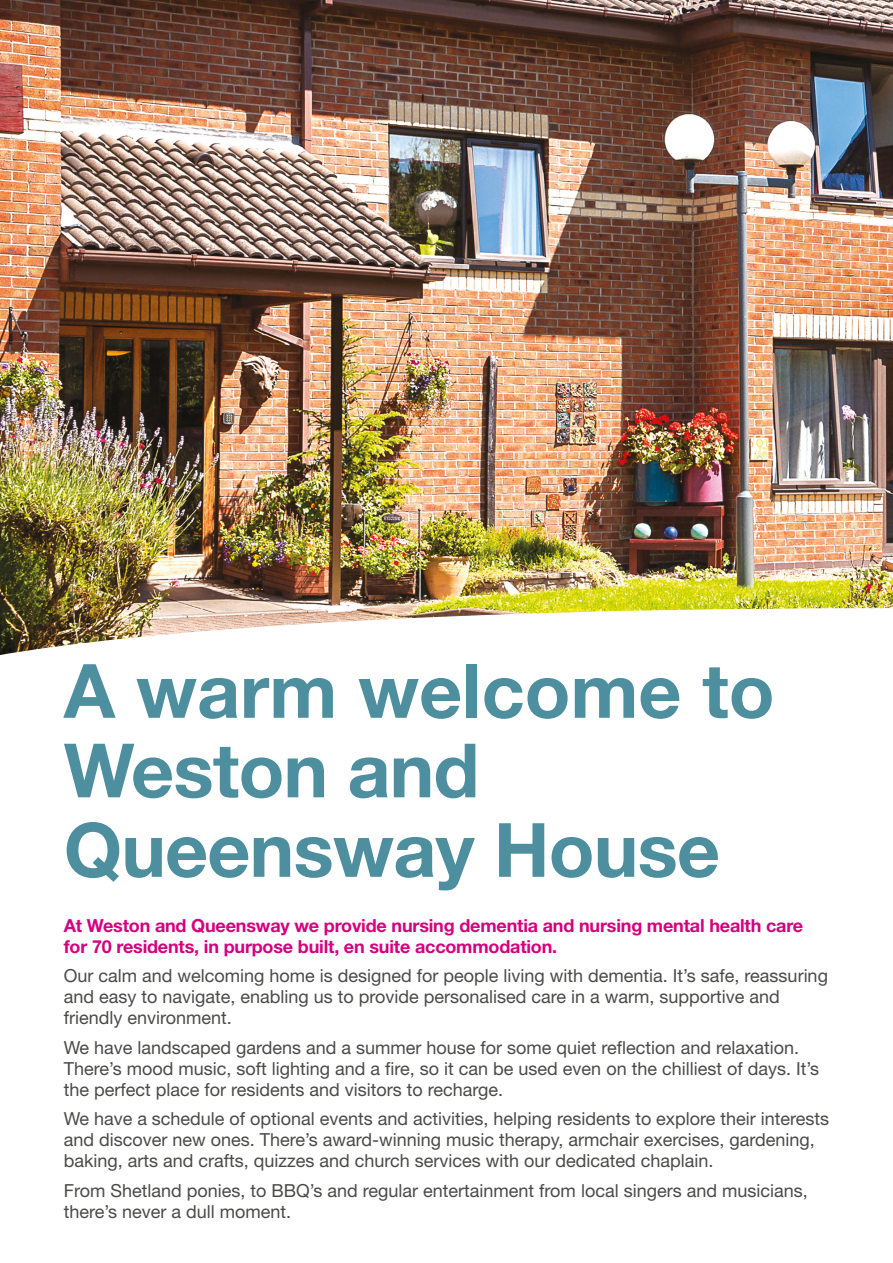
<style>
.page{position:relative;width:893px;height:1263px;background:#fff}
.page>*{position:absolute;margin:0;border:0;box-sizing:border-box;transform-origin:0 0}
.t1{font:700 75px/79.5px "Helvetica Neue";letter-spacing:-.01em;color:#4d8f9f}
.t2{font:18px/21px "Helvetica Neue";color:#4a4a49}
.t3{font:700 18px/21px "Helvetica Neue";letter-spacing:-.01em;color:#d4007f}
</style>
<div class="page">
<img style="left:0;top:0;width:893px;height:608px">
<img style="left:0;top:608px;width:892px;height:47px">
<p class="t1" style="left:64px;top:650px;width:712px">A warm welcome to<br>Weston and<br>Queensway House</p>
<p class="t3" style="left:64px;top:914px;width:741px">At Weston and Queensway we provide nursing dementia and nursing mental health care for 70 residents, in purpose built, en suite accommodation.</p>
<p class="t2" style="left:64px;top:965px;width:766px">Our calm and welcoming home is designed for people living with dementia. It’s safe, reassuring and easy to navigate, enabling us to provide personalised care in a warm, supportive and friendly environment.</p>
<p class="t2" style="left:64px;top:1037px;width:757px">We have landscaped gardens and a summer house for some quiet reflection and relaxation.<br>There’s mood music, soft lighting and a fire, so it can be used even on the chilliest of days. It’s the perfect place for residents and visitors to recharge.</p>
<p class="t2" style="left:64px;top:1108px;width:767px">We have a schedule of optional events and activities, helping residents to explore their interests and discover new ones. There’s award-winning music therapy, armchair exercises, gardening, baking, arts and crafts, quizzes and church services with our dedicated chaplain.</p>
<p class="t2" style="left:64px;top:1180px;width:745px">From Shetland ponies, to BBQ’s and regular entertainment from local singers and musicians, there’s never a dull moment.</p>
</div>
